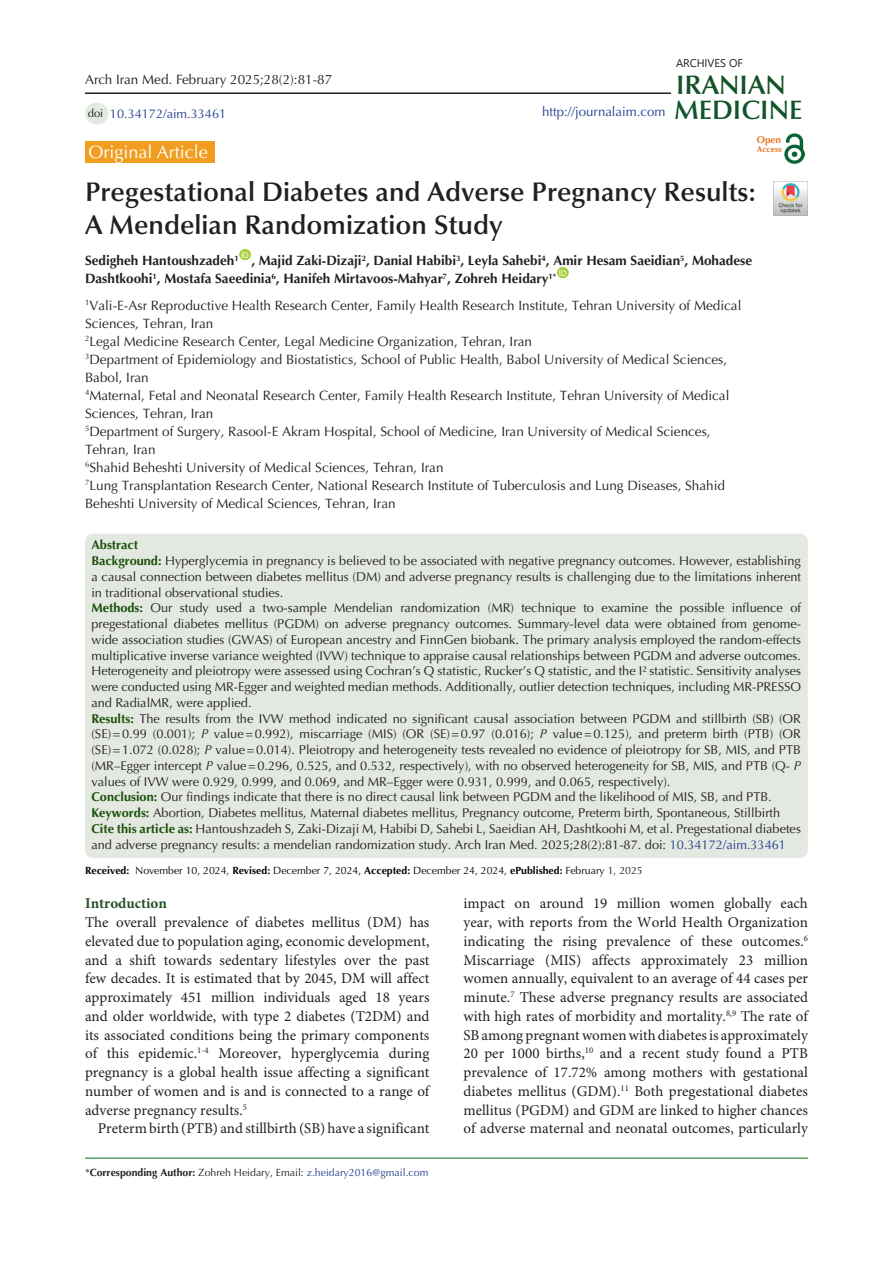
<style>
.page{position:relative;width:893px;height:1263px;background:#fff}
.page>*{position:absolute;margin:0;border:0;box-sizing:border-box;transform-origin:0 0}
.t1{font:600 27px/33px "Optima LT Std";color:#231f20}
.t2{font:600 26.85px "Optima LT Std";color:#11552a}
.t3{font:600 26.85px "Optima LT Std";color:#145228}
.t4{font:18px "Optima LT Std";color:#fff}
.t5{font:15px/18.8px "Minion Pro";color:#231f20;text-align:justify}
.t6{font:700 15px "Minion Pro";color:#265026}
.t7{font:13.5px/18px "Optima LT Std";color:#231f20}
.t8{font:700 13.5px/18px "Optima LT Std";color:#231f20}
.t9{font:13.2px "Optima LT Std";color:#253f8e}
.t10{font:12.75px/15.8px "Optima LT Std";color:#231f20;text-align:justify}
.t11{font:12.75px "Optima LT Std";color:#253f8e}
.t12{font:700 12.75px "Optima LT Std";color:#19510a}
.t13{font:11.25px "Optima LT Std";color:#231f20}
.t14{font:11.1px "Segoe UI";color:#231f20}
.t15{font:10.5px "Optima LT Std";color:#040503}
.t16{font:10.5px "Optima LT Std";color:#253f8e}
.t17{font:700 9.9px "Optima LT Std";color:#ee7a23}
.t18{font:700 8.4px "Optima LT Std";color:#e67625}
.t19{font:7.8px "Arial";color:#fff}
.s1{font-weight:700;color:#19510a}
.s2{font-style:italic}
.s3{font-weight:700;color:#19500a}
.s4{color:#253f8e}
.s5{font-weight:700}
.s6{color:#231f20}
.s7{font-weight:700;color:#231f20}
</style>
<div class="page">
<hr style="left:85px;top:1158px;width:723px;height:1px;background:#007513">
<div style="left:85px;top:141px;width:130px;height:22px;background:#f19d20"></div>
<div style="left:239px;top:249px;width:12px;height:11px;background:#a6ce39;border-radius:50%"></div>
<div style="left:557px;top:267px;width:12px;height:11px;background:#a6ce39;border-radius:50%"></div>
<div style="left:85px;top:103px;width:23px;height:22px;background:#e3eae2;border-radius:50%"></div>
<hr style="left:85px;top:92px;width:586px;height:2px;background:#231f20">
<img style="left:785px;top:133px;width:19px;height:31px">
<img style="left:774px;top:182px;width:34px;height:34px">
<div style="left:85px;top:534px;width:723px;height:324px;background:#e3e8e1;border-radius:8px"></div>
<p class="t7" style="left:85px;top:71px;width:249px">Arch Iran Med. February 2025;28(2):81-87</p>
<p class="t13" style="left:88px;top:106px;width:17px">doi</p>
<p class="t11" style="left:110px;top:106px;width:118px">10.34172/aim.33461</p>
<p class="t9" style="left:542px;top:104px;width:125px">http://journalaim.com</p>
<p class="t14" style="left:676px;top:52px;width:68px">ARCHIVES OF</p>
<p class="t3" style="left:676px;top:69px;width:111px">IRANIAN</p>
<p class="t2" style="left:674px;top:94px;width:130px">MEDICINE</p>
<p class="t17" style="left:757px;top:134px;width:26px">Open</p>
<p class="t18" style="left:757px;top:144px;width:26px">Access</p>
<p class="t4" style="left:89px;top:141px;width:121px">Original Article</p>
<p class="t1" style="left:85px;top:176px;width:673px">Pregestational Diabetes and Adverse Pregnancy Results:<br>A Mendelian Randomization Study</p>
<p class="t8" style="left:85px;top:252px;width:155px">Sedigheh Hantoushzadeh<sup>1</sup></p>
<p class="t19" style="left:241px;top:250px;width:9px">ID</p>
<p class="t8" style="left:85px;top:252px;width:668px;text-indent:166px">, Majid Zaki-Dizaji<sup>2</sup>, Danial Habibi<sup>3</sup>, Leyla Sahebi<sup>4</sup>, Amir Hesam Saeidian<sup>5</sup>, Mohadese<br>Dashtkoohi<sup>1</sup>, Mostafa Saeedinia<sup>6</sup>, Hanifeh Mirtavoos-Mahyar<sup>7</sup>, Zohreh Heidary<sup>1*</sup></p>
<p class="t19" style="left:559px;top:268px;width:9px">ID</p>
<p class="t7" style="left:85px;top:296px;width:658px"><sup>1</sup>Vali-E-Asr Reproductive Health Research Center, Family Health Research Institute, Tehran University of Medical<br>Sciences, Tehran, Iran</p>
<p class="t7" style="left:85px;top:332px;width:449px"><sup>2</sup>Legal Medicine Research Center, Legal Medicine Organization, Tehran, Iran</p>
<p class="t7" style="left:85px;top:350px;width:644px"><sup>3</sup>Department of Epidemiology and Biostatistics, School of Public Health, Babol University of Medical Sciences,<br>Babol, Iran</p>
<p class="t7" style="left:85px;top:386px;width:646px"><sup>4</sup>Maternal, Fetal and Neonatal Research Center, Family Health Research Institute, Tehran University of Medical<br>Sciences, Tehran, Iran</p>
<p class="t7" style="left:85px;top:422px;width:627px"><sup>5</sup>Department of Surgery, Rasool-E Akram Hospital, School of Medicine, Iran University of Medical Sciences,<br>Tehran, Iran</p>
<p class="t7" style="left:85px;top:458px;width:360px"><sup>6</sup>Shahid Beheshti University of Medical Sciences, Tehran, Iran</p>
<p class="t7" style="left:85px;top:476px;width:641px"><sup>7</sup>Lung Transplantation Research Center, National Research Institute of Tuberculosis and Lung Diseases, Shahid<br>Beheshti University of Medical Sciences, Tehran, Iran</p>
<p class="t12" style="left:91px;top:538px;width:48px">Abstract</p>
<p class="t10" style="left:91px;top:553px;width:711px"><span class="s1">Background:</span> Hyperglycemia in pregnancy is believed to be associated with negative pregnancy outcomes. However, establishing a causal connection between diabetes mellitus (DM) and adverse pregnancy results is challenging due to the limitations inherent in traditional observational studies.</p>
<p class="t10" style="left:91px;top:600px;width:711px"><span class="s1">Methods:</span> Our study used a two-sample Mendelian randomization (MR) technique to examine the possible influence of pregestational diabetes mellitus (PGDM) on adverse pregnancy outcomes. Summary-level data were obtained from genome&shy;wide association studies (GWAS) of European ancestry and FinnGen biobank. The primary analysis employed the random-effects multiplicative inverse variance weighted (IVW) technique to appraise causal relationships between PGDM and adverse outcomes.<br>Heterogeneity and pleiotropy were assessed using Cochran’s Q statistic, Rucker’s Q statistic, and the I² statistic. Sensitivity analyses were conducted using MR-Egger and weighted median methods. Additionally, outlier detection techniques, including MR-PRESSO and RadialMR, were applied.</p>
<p class="t10" style="left:91px;top:711px;width:711px"><span class="s1">Results:</span> The results from the IVW method indicated no significant causal association between PGDM and stillbirth (SB) (OR (SE)=0.99 (0.001); <span class="s2">P</span> value=0.992), miscarriage (MIS) (OR (SE)=0.97 (0.016); <span class="s2">P</span> value=0.125), and preterm birth (PTB) (OR (SE)=1.072 (0.028); <span class="s2">P</span> value=0.014). Pleiotropy and heterogeneity tests revealed no evidence of pleiotropy for SB, MIS, and PTB (MR–Egger intercept <span class="s2">P</span> value=0.296, 0.525, and 0.532, respectively), with no observed heterogeneity for SB, MIS, and PTB (Q- <span class="s2">P </span>values of IVW were 0.929, 0.999, and 0.069, and MR–Egger were 0.931, 0.999, and 0.065, respectively).</p>
<p class="t10" style="left:91px;top:789px;width:682px"><span class="s1">Conclusion:</span> Our findings indicate that there is no direct causal link between PGDM and the likelihood of MIS, SB, and PTB.</p>
<p class="t10" style="left:91px;top:805px;width:690px"><span class="s1">Keywords:</span> Abortion, Diabetes mellitus, Maternal diabetes mellitus, Pregnancy outcome, Preterm birth, Spontaneous, Stillbirth</p>
<p class="t10" style="left:91px;top:821px;width:711px"><span class="s3">Cite this article as:</span> Hantoushzadeh S, Zaki-Dizaji M, Habibi D, Sahebi L, Saeidian AH, Dashtkoohi M, et al. Pregestational diabetes and adverse pregnancy results: a mendelian randomization study. Arch Iran Med. 2025;28(2):81-87. doi: <span class="s4">10.34172/aim.33461</span></p>
<p class="t15" style="left:85px;top:864px;width:559px"><span class="s5">Received:</span> November 10, 2024, <span class="s5">Revised:</span> December 7, 2024, <span class="s5">Accepted:</span> December 24, 2024, <span class="s5">ePublished:</span> February <span class="s6">1, 2025</span></p>
<p class="t6" style="left:85px;top:893px;width:83px">Introduction</p>
<p class="t5" style="left:85px;top:913px;width:346px">The overall prevalence of diabetes mellitus (DM) has elevated due to population aging, economic development, and a shift towards sedentary lifestyles over the past few decades. It is estimated that by 2045, DM will affect approximately 451 million individuals aged 18 years and older worldwide, with type 2 diabetes (T2DM) and its associated conditions being the primary components of this epidemic.<sup>1-4</sup> Moreover, hyperglycemia during pregnancy is a global health issue affecting a significant number of women and is and is connected to a range of adverse pregnancy results.<sup>5</sup></p>
<p class="t5" style="left:98px;top:1120px;width:333px">Preterm birth (PTB) and stillbirth (SB) have a significant</p>
<p class="t16" style="left:85px;top:1166px;width:345px"><span class="s6">*</span><span class="s7">Corresponding Author:</span> <span class="s6">Zohreh Heidary, Email:</span> z.heidary2016@gmail.com</p>
<p class="t5" style="left:463px;top:895px;width:346px">impact on around 19 million women globally each year, with reports from the World Health Organization indicating the rising prevalence of these outcomes.<sup>6<br></sup>Miscarriage (MIS) affects approximately 23 million women annually, equivalent to an average of 44 cases per minute.<sup>7</sup> These adverse pregnancy results are associated with high rates of morbidity and mortality.<sup>8,9</sup> The rate of SB among pregnant women with diabetes is approximately 20 per 1000 births,<sup>10</sup> and a recent study found a PTB prevalence of 17.72% among mothers with gestational diabetes mellitus (GDM).<sup>11</sup> Both pregestational diabetes mellitus (PGDM) and GDM are linked to higher chances of adverse maternal and neonatal outcomes, particularly</p>
</div>
